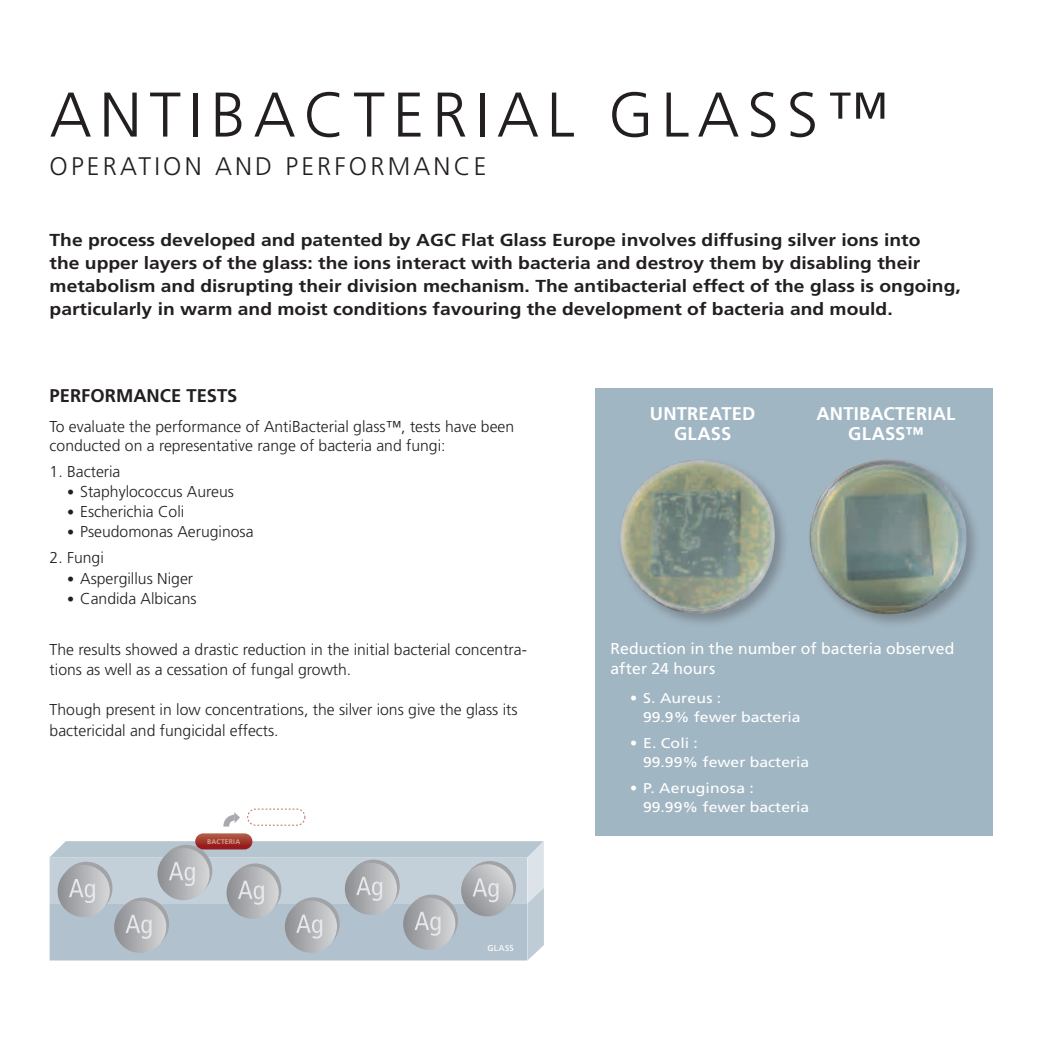
<style>
.page{position:relative;width:1042px;height:1042px;background:#fff}
.page>*{position:absolute;margin:0;border:0;box-sizing:border-box;transform-origin:0 0}
.titre{font:300 63px "Frutiger LT Std";letter-spacing:.125em;color:#231f20}
.sous_titre{font:300 25.38px "Frutiger LT Std";letter-spacing:.125em;color:#231f20}
.t1{font:700 18.38px/20.1px "Frutiger LT Std";letter-spacing:.01em;color:#fff;text-align:center}
.sous_titre_texte{font:700 18.38px "Frutiger LT Std";color:#231f20}
.intro_texte{font:700 17.32px/22.8px "Frutiger LT Std";color:#231f20;scale:1.11 1}
.texte{font:300 15.75px/20.1px "Frutiger LT Std";color:#231f20}
.t2{font:15.75px/20.1px "Frutiger LT Std";letter-spacing:.01em;color:#fff}
.texte-2{font:14.17px/19.2px "Frutiger LT Std";color:#fff}
.t3{font:8.58px "Frutiger LT Std";letter-spacing:.035em;color:#fff}
.t4{font:700 6.83px "Frutiger LT Std";letter-spacing:.035em;color:#d2a191}
.s1{font-weight:400;font-size:14.17px}
</style>
<div class="page">
<svg style="left:195px;top:833px;width:57px;height:16px"></svg>
<svg style="left:247px;top:808px;width:58px;height:17px"></svg>
<svg style="left:50px;top:841px;width:494px;height:119px;background:#b7c0c8"></svg>
<svg style="left:223px;top:812px;width:17px;height:14px"></svg>
<div style="left:595px;top:389px;width:397px;height:447px;background:#a1b6c3"></div>
<div style="left:616px;top:456px;width:174px;height:173px;background:#231f20;opacity:.3"></div>
<img style="left:620px;top:460px;width:157px;height:154px">
<div style="left:806px;top:456px;width:175px;height:173px;background:#231f20;opacity:.3"></div>
<img style="left:809px;top:460px;width:159px;height:155px">
<p class="titre" style="left:50px;top:79px;width:840px">ANTIBACTERIAL GLASS™</p>
<p class="sous_titre" style="left:50px;top:152px;width:438px">OPERATION AND PERFORMANCE</p>
<p class="intro_texte" style="left:50px;top:229px;width:822px">The process developed and patented by AGC Flat Glass Europe involves diffusing silver ions into<br>the upper layers of the glass: the ions interact with bacteria and destroy them by disabling their metabolism and disrupting their division mechanism. The antibacterial effect of the glass is ongoing, particularly in warm and moist conditions favouring the development of bacteria and mould.</p>
<p class="sous_titre_texte" style="left:50px;top:385px;width:189px">PERFORMANCE TESTS</p>
<p class="texte" style="left:50px;top:417px;width:466px;line-height:19.2px">To evaluate the performance of AntiBacterial glass™, tests have been conducted on a representative range of bacteria and fungi:</p>
<p class="texte" style="left:50px;top:462px;width:72px">1. Bacteria</p>
<p class="texte" style="left:67px;top:482px;width:168px"><span class="s1">•</span> Staphylococcus Aureus</p>
<p class="texte" style="left:67px;top:502px;width:119px"><span class="s1">•</span> Escherichia Coli</p>
<p class="texte" style="left:67px;top:522px;width:188px"><span class="s1">•</span> Pseudomonas Aeruginosa</p>
<p class="texte" style="left:50px;top:548px;width:56px">2. Fungi</p>
<p class="texte" style="left:67px;top:568px;width:127px"><span class="s1">•</span> Aspergillus Niger</p>
<p class="texte" style="left:67px;top:588px;width:131px"><span class="s1">•</span> Candida Albicans</p>
<p class="texte" style="left:50px;top:640px;width:479px">The results showed a drastic reduction in the initial bacterial concentra&shy;tions as well as a cessation of fungal growth.</p>
<p class="texte" style="left:50px;top:700px;width:469px">Though present in low concentrations, the silver ions give the glass its bactericidal and fungicidal effects.</p>
<p class="t4" style="left:207px;top:837px;width:34px">BACTERIA</p>
<p class="t3" style="left:487px;top:943px;width:28px">GLASS</p>
<p class="t1" style="left:650px;top:403px;width:107px">UNTREATED<br>GLASS</p>
<p class="t1" style="left:816px;top:403px;width:140px">ANTIBACTERIAL<br>GLASS™</p>
<p class="t2" style="left:610px;top:639px;width:345px">Reduction in the number of bacteria observed after 24 hours</p>
<p class="texte-2" style="left:643px;top:688px;width:159px;text-indent:-13px">• S. Aureus :<br>99.9% fewer bacteria</p>
<p class="texte-2" style="left:643px;top:733px;width:168px;text-indent:-13px">• E. Coli :<br>99.99% fewer bacteria</p>
<p class="texte-2" style="left:643px;top:779px;width:168px;text-indent:-13px">• P. Aeruginosa :<br>99.99% fewer bacteria</p>
</div>
